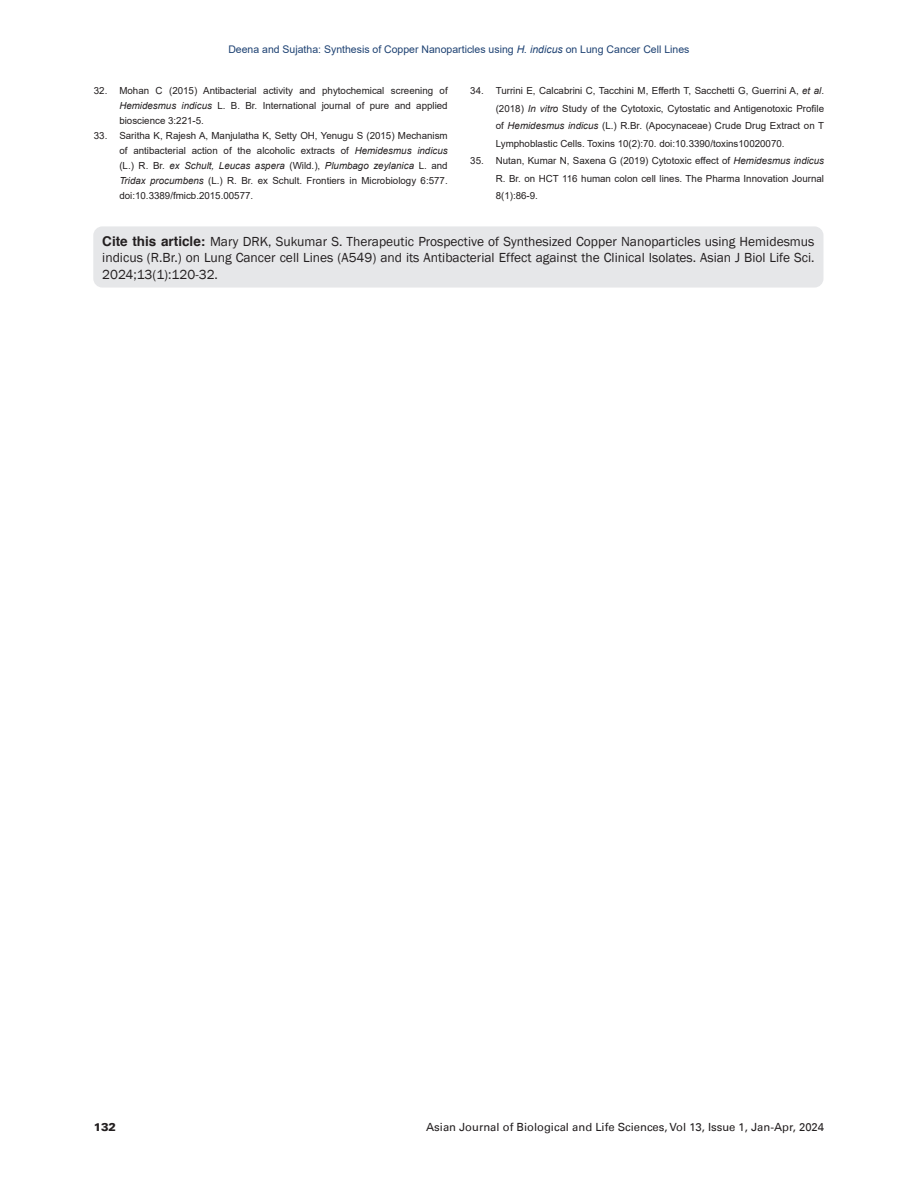
<style>
.page{position:relative;width:918px;height:1188px;background:#fff}
.page>*{position:absolute;margin:0;border:0;box-sizing:border-box;transform-origin:0 0}
.Abstract_text{font:13.5px/16.5px "Franklin Gothic";color:#231f20;text-align:justify}
.t1{font:11.25px "Univers LT";color:#231f20}
.t2{font:900 11.25px "Univers LT";color:#231f20}
.t3{font:10.5px "Arial";color:#1e4273}
.t4{font:9.75px/15px "Arial";color:#231f20;text-align:justify}
.s1{font-style:italic}
.s2{font-family:"Helvetica";font-weight:700}
</style>
<div class="page">
<div style="left:93px;top:226px;width:730px;height:62px;background:#e6e7e9;border-radius:9px"></div>
<p class="t3" style="left:228px;top:42px;width:463px">Deena and Sujatha: Synthesis of Copper Nanoparticles using <span class="s1">H. indicus</span> on Lung Cancer Cell Lines</p>
<p class="t4" style="left:119px;top:83px;width:330px;text-indent:-26px">32. Mohan C (2015) Antibacterial activity and phytochemical screening of <span class="s1">Hemidesmus indicus</span> L. B. Br. International journal of pure and applied bioscience 3:221-5.</p>
<p class="t4" style="left:119px;top:128px;width:330px;text-indent:-26px">33. Saritha K, Rajesh A, Manjulatha K, Setty OH, Yenugu S (2015) Mechanism of antibacterial action of the alcoholic extracts of <span class="s1">Hemidesmus indicus </span>(L.) R. Br. <span class="s1">ex Schult, Leucas aspera</span> (Wild.), <span class="s1">Plumbago zeylanica</span> L. and <span class="s1">Tridax procumbens</span> (L.) R. Br. ex Schult. Frontiers in Microbiology 6:577. doi:10.3389/fmicb.2015.00577.</p>
<p class="t4" style="left:496px;top:82px;width:330px;line-height:17.5px;text-indent:-26px">34. Turrini E, Calcabrini C, Tacchini M, Efferth T, Sacchetti G, Guerrini A, <span class="s1">et al</span>. (2018) <span class="s1">In vitro</span> Study of the Cytotoxic, Cytostatic and Antigenotoxic Profile of <span class="s1">Hemidesmus indicus</span> (L.) R.Br. (Apocynaceae) Crude Drug Extract on T Lymphoblastic Cells. Toxins 10(2):70. doi:10.3390/toxins10020070.</p>
<p class="t4" style="left:496px;top:152px;width:330px;line-height:17.5px;text-indent:-26px">35. Nutan, Kumar N, Saxena G (2019) Cytotoxic effect of <span class="s1">Hemidesmus indicus </span>R. Br. on HCT 116 human colon cell lines. The Pharma Innovation Journal 8(1):86-9.</p>
<p class="Abstract_text" style="left:102px;top:233px;width:714px"><span class="s2">Cite this article:</span> Mary DRK, Sukumar S. Therapeutic Prospective of Synthesized Copper Nanoparticles using Hemidesmus indicus (R.Br.) on Lung Cancer cell Lines (A549) and its Antibacterial Effect against the Clinical Isolates. Asian J Biol Life Sci.<br>2024;13(1):120-32.</p>
<p class="t2" style="left:94px;top:1120px;width:24px">132</p>
<p class="t1" style="left:426px;top:1120px;width:399px">Asian Journal of Biological and Life Sciences, Vol 13, Issue 1, Jan-Apr, 2024</p>
</div>
